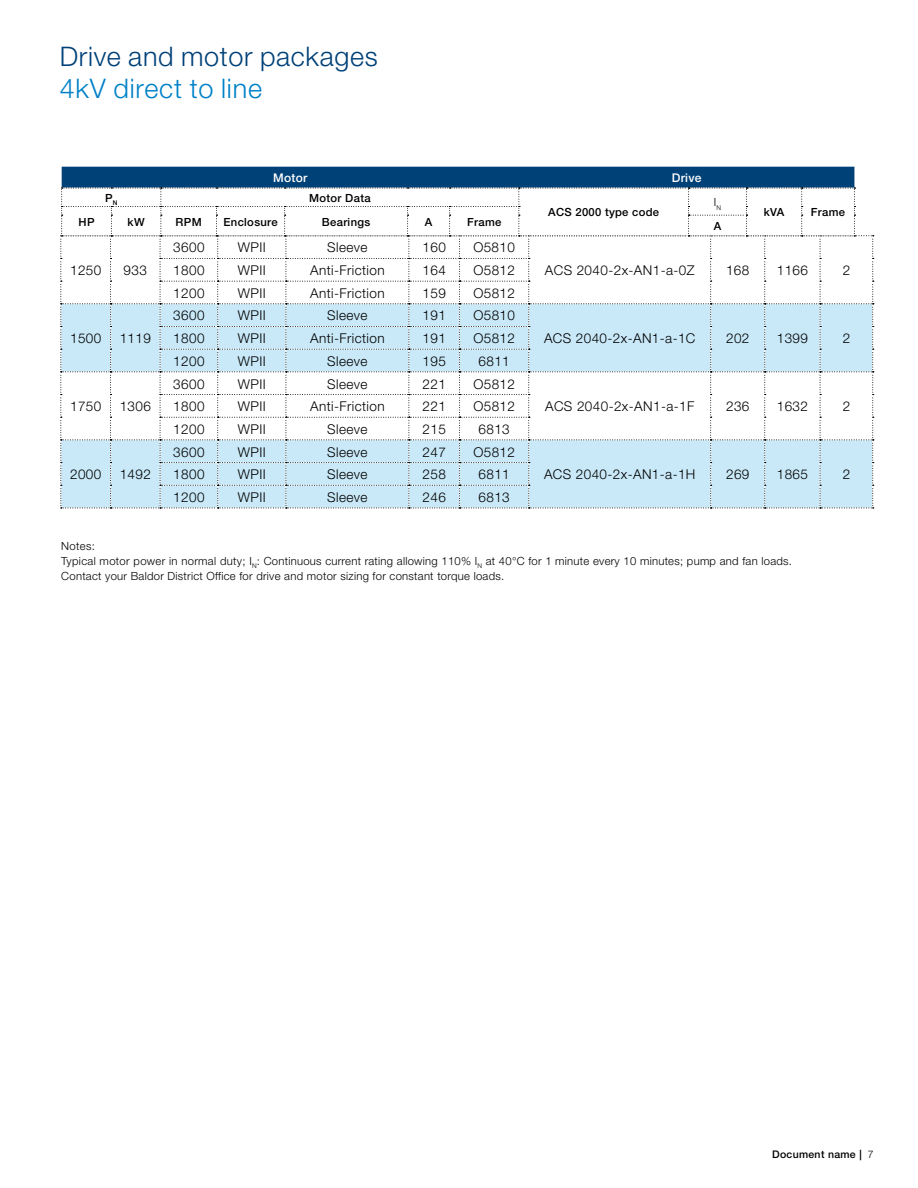
<style>
.page{position:relative;width:918px;height:1188px;background:#fff}
.page>*{position:absolute;margin:0;border:0;box-sizing:border-box;transform-origin:0 0}
.t1{font:300 27px "Helvetica Neue";letter-spacing:.025em;color:#004178}
.t2{font:300 27px "Helvetica Neue";letter-spacing:.03em;color:#0081c7}
.t3{font:300 13.5px "Helvetica Neue";letter-spacing:.03em;color:#000}
.t4{font:500 12px "Helvetica Neue";letter-spacing:.025em;color:#fff}
.t5{font:300 11.25px/15px "Helvetica Neue";letter-spacing:.025em;color:#000}
.t6{font:500 11.25px "Helvetica Neue";letter-spacing:.03em;color:#000}
.t7{font:500 10.5px "Helvetica Neue";letter-spacing:.03em;color:#000}
.s1{font-weight:300}
</style>
<div class="page">
<svg style="left:60px;top:167px;width:814px;height:342px"></svg>
<h1 class="t1" style="left:60px;top:40px;width:320px">Drive and motor packages</h1>
<h1 class="t2" style="left:60px;top:72px;width:204px">4kV direct to line</h1>
<p class="t4" style="left:273px;top:171px;width:36px">Motor</p>
<p class="t4" style="left:672px;top:171px;width:31px">Drive</p>
<p class="t6" style="left:105px;top:191px;width:14px">P<sub>N</sub></p>
<p class="t6" style="left:309px;top:191px;width:63px">Motor Data</p>
<p class="t6" style="left:79px;top:215px;width:17px">HP</p>
<p class="t6" style="left:128px;top:215px;width:18px">kW</p>
<p class="t6" style="left:176px;top:215px;width:28px">RPM</p>
<p class="t6" style="left:223px;top:215px;width:56px">Enclosure</p>
<p class="t6" style="left:322px;top:215px;width:50px">Bearings</p>
<p class="t6" style="left:425px;top:215px;width:9px">A</p>
<p class="t6" style="left:467px;top:215px;width:36px">Frame</p>
<p class="t6" style="left:548px;top:206px;width:112px">ACS 2000 type code</p>
<p class="t5" style="left:714px;top:194px;width:9px">I<sub>N</sub></p>
<p class="t6" style="left:714px;top:219px;width:9px">A</p>
<p class="t6" style="left:764px;top:206px;width:22px">kVA</p>
<p class="t6" style="left:811px;top:206px;width:36px">Frame</p>
<p class="t3" style="left:70px;top:262px;width:33px">1250</p>
<p class="t3" style="left:124px;top:262px;width:25px">933</p>
<p class="t3" style="left:70px;top:330px;width:33px">1500</p>
<p class="t3" style="left:120px;top:330px;width:33px">1119</p>
<p class="t3" style="left:70px;top:398px;width:33px">1750</p>
<p class="t3" style="left:120px;top:398px;width:33px">1306</p>
<p class="t3" style="left:70px;top:466px;width:33px">2000</p>
<p class="t3" style="left:120px;top:466px;width:33px">1492</p>
<p class="t3" style="left:173px;top:239px;width:33px">3600</p>
<p class="t3" style="left:238px;top:239px;width:29px">WPII</p>
<p class="t3" style="left:327px;top:239px;width:42px">Sleeve</p>
<p class="t3" style="left:423px;top:239px;width:25px">160</p>
<p class="t3" style="left:473px;top:239px;width:43px">O5810</p>
<p class="t3" style="left:173px;top:262px;width:33px">1800</p>
<p class="t3" style="left:238px;top:262px;width:29px">WPII</p>
<p class="t3" style="left:310px;top:262px;width:76px">Anti-Friction</p>
<p class="t3" style="left:423px;top:262px;width:25px">164</p>
<p class="t3" style="left:473px;top:262px;width:43px">O5812</p>
<p class="t3" style="left:545px;top:262px;width:151px">ACS 2040-2x-AN1-a-0Z</p>
<p class="t3" style="left:726px;top:262px;width:25px">168</p>
<p class="t3" style="left:777px;top:262px;width:33px">1166</p>
<p class="t3" style="left:843px;top:262px;width:9px">2</p>
<p class="t3" style="left:173px;top:285px;width:33px">1200</p>
<p class="t3" style="left:238px;top:285px;width:29px">WPII</p>
<p class="t3" style="left:310px;top:285px;width:76px">Anti-Friction</p>
<p class="t3" style="left:423px;top:285px;width:25px">159</p>
<p class="t3" style="left:473px;top:285px;width:43px">O5812</p>
<p class="t3" style="left:173px;top:307px;width:33px">3600</p>
<p class="t3" style="left:238px;top:307px;width:29px">WPII</p>
<p class="t3" style="left:327px;top:307px;width:42px">Sleeve</p>
<p class="t3" style="left:423px;top:307px;width:25px">191</p>
<p class="t3" style="left:473px;top:307px;width:43px">O5810</p>
<p class="t3" style="left:173px;top:330px;width:33px">1800</p>
<p class="t3" style="left:238px;top:330px;width:29px">WPII</p>
<p class="t3" style="left:310px;top:330px;width:76px">Anti-Friction</p>
<p class="t3" style="left:423px;top:330px;width:25px">191</p>
<p class="t3" style="left:473px;top:330px;width:43px">O5812</p>
<p class="t3" style="left:544px;top:330px;width:153px">ACS 2040-2x-AN1-a-1C</p>
<p class="t3" style="left:726px;top:330px;width:25px">202</p>
<p class="t3" style="left:777px;top:330px;width:33px">1399</p>
<p class="t3" style="left:843px;top:330px;width:9px">2</p>
<p class="t3" style="left:173px;top:353px;width:33px">1200</p>
<p class="t3" style="left:238px;top:353px;width:29px">WPII</p>
<p class="t3" style="left:327px;top:353px;width:42px">Sleeve</p>
<p class="t3" style="left:423px;top:353px;width:25px">195</p>
<p class="t3" style="left:479px;top:353px;width:33px">6811</p>
<p class="t3" style="left:173px;top:375px;width:33px">3600</p>
<p class="t3" style="left:238px;top:375px;width:29px">WPII</p>
<p class="t3" style="left:327px;top:375px;width:42px">Sleeve</p>
<p class="t3" style="left:423px;top:375px;width:25px">221</p>
<p class="t3" style="left:473px;top:375px;width:43px">O5812</p>
<p class="t3" style="left:173px;top:398px;width:33px">1800</p>
<p class="t3" style="left:238px;top:398px;width:29px">WPII</p>
<p class="t3" style="left:310px;top:398px;width:76px">Anti-Friction</p>
<p class="t3" style="left:423px;top:398px;width:25px">221</p>
<p class="t3" style="left:473px;top:398px;width:43px">O5812</p>
<p class="t3" style="left:545px;top:398px;width:151px">ACS 2040-2x-AN1-a-1F</p>
<p class="t3" style="left:726px;top:398px;width:25px">236</p>
<p class="t3" style="left:777px;top:398px;width:33px">1632</p>
<p class="t3" style="left:843px;top:398px;width:9px">2</p>
<p class="t3" style="left:173px;top:421px;width:33px">1200</p>
<p class="t3" style="left:238px;top:421px;width:29px">WPII</p>
<p class="t3" style="left:327px;top:421px;width:42px">Sleeve</p>
<p class="t3" style="left:423px;top:421px;width:25px">215</p>
<p class="t3" style="left:479px;top:421px;width:33px">6813</p>
<p class="t3" style="left:173px;top:443px;width:33px">3600</p>
<p class="t3" style="left:238px;top:443px;width:29px">WPII</p>
<p class="t3" style="left:327px;top:443px;width:42px">Sleeve</p>
<p class="t3" style="left:423px;top:443px;width:25px">247</p>
<p class="t3" style="left:473px;top:443px;width:43px">O5812</p>
<p class="t3" style="left:173px;top:466px;width:33px">1800</p>
<p class="t3" style="left:238px;top:466px;width:29px">WPII</p>
<p class="t3" style="left:327px;top:466px;width:42px">Sleeve</p>
<p class="t3" style="left:423px;top:466px;width:25px">258</p>
<p class="t3" style="left:479px;top:466px;width:33px">6811</p>
<p class="t3" style="left:544px;top:466px;width:153px">ACS 2040-2x-AN1-a-1H</p>
<p class="t3" style="left:726px;top:466px;width:25px">269</p>
<p class="t3" style="left:777px;top:466px;width:33px">1865</p>
<p class="t3" style="left:843px;top:466px;width:9px">2</p>
<p class="t3" style="left:173px;top:489px;width:33px">1200</p>
<p class="t3" style="left:238px;top:489px;width:29px">WPII</p>
<p class="t3" style="left:327px;top:489px;width:42px">Sleeve</p>
<p class="t3" style="left:423px;top:489px;width:25px">246</p>
<p class="t3" style="left:479px;top:489px;width:33px">6813</p>
<p class="t5" style="left:61px;top:538px;width:732px">Notes:<br>Typical motor power in normal duty; I<sub>N</sub>: Continuous current rating allowing 110% I<sub>N</sub> at 40°C for 1 minute every 10 minutes; pump and fan loads.<br>Contact your Baldor District Office for drive and motor sizing for constant torque loads.</p>
<p class="t7" style="left:772px;top:1148px;width:103px">Document name | <span class="s1">7</span></p>
</div>
